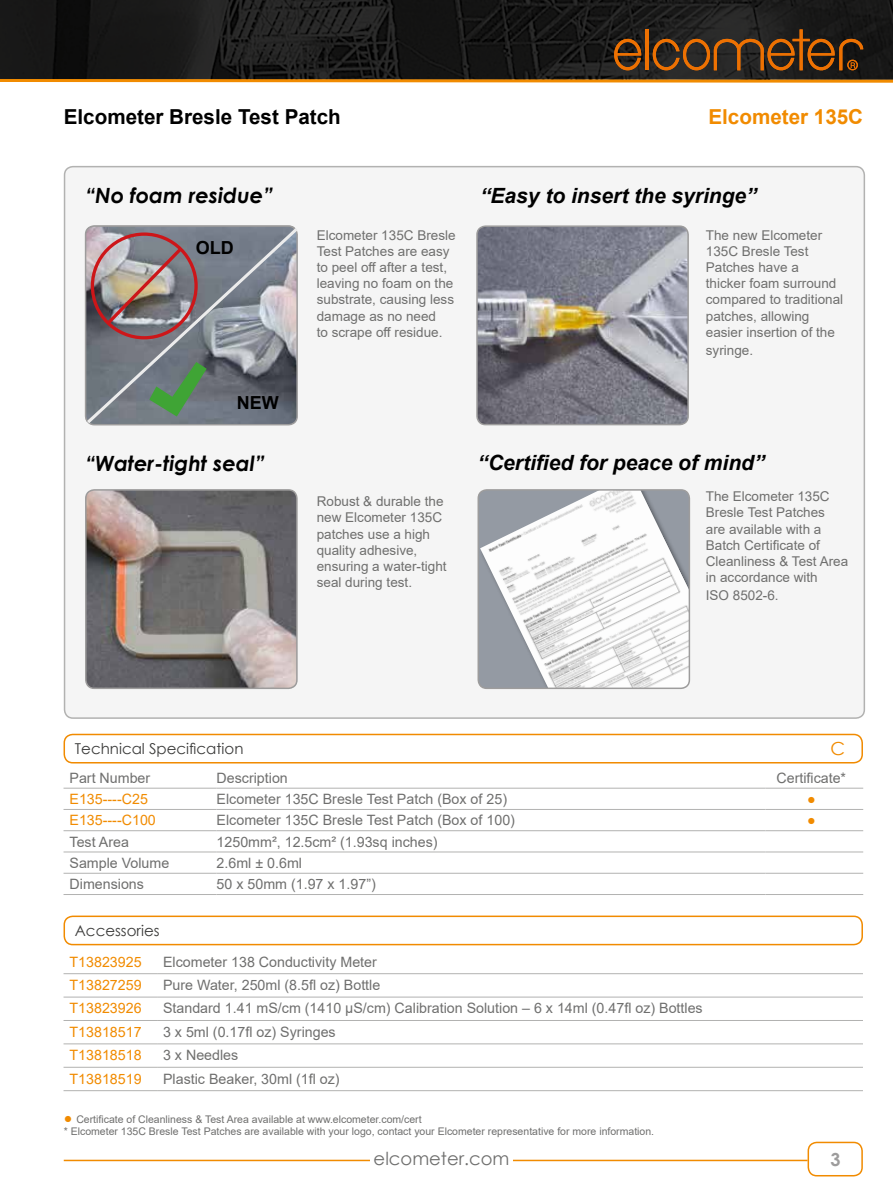
<style>
.page{position:relative;width:893px;height:1191px;background:#fff}
.page>*{position:absolute;margin:0;border:0;box-sizing:border-box;transform-origin:0 0}
.t1{font:italic 700 21px "Arial";color:#000}
.t2{font:italic 700 21px "Century Gothic";color:#000}
.t3{font:700 20.7px "Arial";color:#000}
.t4{font:700 20.7px "Arial";color:#f18b00}
.t5{font:18px "Century Gothic";color:#6f6f6e}
.t6{font:700 18px "Arial";color:#000}
.t7{font:700 18px "Century Gothic";color:#9d9c9c}
.t8{font:18px "Century Gothic";color:#f18b00}
.t9{font:15px "Century Gothic";color:#3c3c3b}
.t10{font:14.25px "Arial";color:#6f6f6e}
.t11{font:14.25px "Arial";color:#f18b00}
.t12{font:13.5px/16.2px "Arial";color:#6f6f6e}
.t13{font:10.5px/12.6px "Arial";color:#6f6f6e}
.s1{font-size:14.25px;color:#f18b00}
</style>
<div class="page">
<div style="left:807px;top:1141px;width:56px;height:35px;border:2px solid #f18b00;border-radius:9px"></div>
<hr style="left:64px;top:1159px;width:743px;height:2px;background:#f18b00">
<div style="left:370px;top:1141px;width:143px;height:48px;background:#fff"></div>
<svg style="left:0;top:0;width:893px;height:77px;background:#191919"></svg>
<hr style="left:645px;top:29px;width:3px;height:41px;background:#ed7102">
<svg style="left:614px;top:39px;width:27px;height:31px"></svg>
<svg style="left:653px;top:29px;width:210px;height:41px;background:#513419"></svg>
<svg style="left:0;top:77px;width:893px;height:6px;background:#a06d27"></svg>
<div style="left:65px;top:167px;width:799px;height:551px;background:#f5f5f5;border-radius:9px"></div>
<hr style="left:64px;top:788px;width:153px;height:1px;background:#b2b2b1">
<hr style="left:64px;top:809px;width:153px;height:1px;background:#b2b2b1">
<hr style="left:64px;top:830px;width:153px;height:1px;background:#b2b2b1">
<hr style="left:64px;top:851px;width:153px;height:1px;background:#b2b2b1">
<hr style="left:64px;top:873px;width:153px;height:1px;background:#b2b2b1">
<hr style="left:64px;top:894px;width:153px;height:1px;background:#b2b2b1">
<hr style="left:217px;top:788px;width:548px;height:1px;background:#b2b2b1">
<hr style="left:765px;top:788px;width:98px;height:1px;background:#b2b2b1">
<hr style="left:217px;top:809px;width:548px;height:1px;background:#b2b2b1">
<hr style="left:765px;top:809px;width:98px;height:1px;background:#b2b2b1">
<hr style="left:217px;top:830px;width:548px;height:1px;background:#b2b2b1">
<hr style="left:765px;top:830px;width:98px;height:1px;background:#b2b2b1">
<hr style="left:217px;top:851px;width:548px;height:1px;background:#b2b2b1">
<hr style="left:765px;top:851px;width:98px;height:1px;background:#b2b2b1">
<hr style="left:217px;top:873px;width:548px;height:1px;background:#b2b2b1">
<hr style="left:765px;top:873px;width:98px;height:1px;background:#b2b2b1">
<hr style="left:217px;top:894px;width:548px;height:1px;background:#b2b2b1">
<hr style="left:765px;top:894px;width:98px;height:1px;background:#b2b2b1">
<div style="left:64px;top:733px;width:799px;height:30px;border:2px solid #f18b00;border-radius:9px"></div>
<div style="left:64px;top:915px;width:799px;height:30px;border:2px solid #f18b00;border-radius:9px"></div>
<hr style="left:64px;top:973px;width:93px;height:1px;background:#b2b2b1">
<hr style="left:64px;top:996px;width:93px;height:1px;background:#b2b2b1">
<hr style="left:64px;top:1020px;width:93px;height:1px;background:#b2b2b1">
<hr style="left:64px;top:1043px;width:93px;height:1px;background:#b2b2b1">
<hr style="left:64px;top:1067px;width:93px;height:1px;background:#b2b2b1">
<hr style="left:64px;top:1090px;width:93px;height:1px;background:#b2b2b1">
<hr style="left:157px;top:973px;width:706px;height:1px;background:#b2b2b1">
<hr style="left:157px;top:996px;width:706px;height:1px;background:#b2b2b1">
<hr style="left:157px;top:1020px;width:706px;height:1px;background:#b2b2b1">
<hr style="left:157px;top:1043px;width:706px;height:1px;background:#b2b2b1">
<hr style="left:157px;top:1067px;width:706px;height:1px;background:#b2b2b1">
<hr style="left:157px;top:1090px;width:706px;height:1px;background:#b2b2b1">
<img style="left:477px;top:228px;width:211px;height:196px">
<div style="left:476px;top:225px;width:213px;height:200px;border:2px solid #9d9c9c;border-radius:9px"></div>
<img style="left:86px;top:492px;width:209px;height:196px">
<div style="left:85px;top:489px;width:213px;height:200px;border:2px solid #9d9c9c;border-radius:9px"></div>
<svg style="left:84px;top:225px;width:214px;height:201px;background:#858589"></svg>
<img style="left:480px;top:490px;width:209px;height:198px">
<div style="left:477px;top:489px;width:213px;height:200px;border:2px solid #9d9c9c;border-radius:9px"></div>
<h2 class="t3" style="left:64px;top:103px;width:279px">Elcometer Bresle Test Patch</h2>
<h2 class="t4" style="left:708px;top:103px;width:156px">Elcometer 135C</h2>
<h1 class="t2" style="left:85px;top:179px;width:190px">“No foam residue”</h1>
<h1 class="t1" style="left:480px;top:181px;width:278px">“Easy to insert the syringe”</h1>
<h3 class="t6" style="left:196px;top:234px;width:39px">OLD</h3>
<h3 class="t6" style="left:237px;top:390px;width:43px">NEW</h3>
<h1 class="t2" style="left:85px;top:447px;width:181px">“Water-tight seal”</h1>
<p class="t12" style="left:317px;top:227px;width:140px">Elcometer 135C Bresle<br>Test Patches are easy to peel off after a test, leaving no foam on the substrate, causing less damage as no need<br>to scrape off residue.</p>
<p class="t12" style="left:706px;top:227px;width:139px">The new Elcometer<br>135C Bresle Test<br>Patches have a<br>thicker foam surround compared to traditional patches, allowing easier insertion of the</p>
<p class="t12" style="left:706px;top:342px;width:49px">syringe.</p>
<h1 class="t1" style="left:477px;top:449px;width:289px">“Certified for peace of mind”</h1>
<p class="t12" style="left:317px;top:493px;width:131px">Robust &amp; durable the new Elcometer 135C patches use a high quality adhesive, ensuring a water-tight seal during test.</p>
<p class="t12" style="left:706px;top:488px;width:144px">The Elcometer 135C<br>Bresle Test Patches<br>are available with a<br>Batch Certificate of<br>Cleanliness &amp; Test Area in accordance with</p>
<p class="t12" style="left:706px;top:587px;width:74px">ISO 8502-6.</p>
<p class="t9" style="left:75px;top:738px;width:170px">Technical Specification</p>
<h3 class="t8" style="left:831px;top:736px;width:16px">C</h3>
<p class="t10" style="left:70px;top:768px;width:82px">Part Number</p>
<p class="t10" style="left:217px;top:768px;width:73px">Description</p>
<p class="t10" style="left:776px;top:768px;width:71px">Certificate*</p>
<p class="t11" style="left:70px;top:789px;width:80px">E135----C25</p>
<p class="t10" style="left:217px;top:789px;width:292px">Elcometer 135C Bresle Test Patch (Box of 25)</p>
<p class="t11" style="left:807px;top:789px;width:10px">●</p>
<p class="t11" style="left:70px;top:810px;width:88px">E135----C100</p>
<p class="t10" style="left:217px;top:810px;width:300px">Elcometer 135C Bresle Test Patch (Box of 100)</p>
<p class="t11" style="left:807px;top:810px;width:10px">●</p>
<p class="t10" style="left:70px;top:831px;width:61px">Test Area</p>
<p class="t10" style="left:217px;top:831px;width:222px">1250mm², 12.5cm² (1.93sq inches)</p>
<p class="t10" style="left:70px;top:853px;width:101px">Sample Volume</p>
<p class="t10" style="left:217px;top:853px;width:87px">2.6ml ± 0.6ml</p>
<p class="t10" style="left:70px;top:874px;width:76px">Dimensions</p>
<p class="t10" style="left:217px;top:874px;width:161px">50 x 50mm (1.97 x 1.97”)</p>
<p class="t9" style="left:75px;top:920px;width:86px">Accessories</p>
<p class="t11" style="left:70px;top:952px;width:74px">T13823925</p>
<p class="t10" style="left:163px;top:952px;width:215px">Elcometer 138 Conductivity Meter</p>
<p class="t11" style="left:70px;top:975px;width:74px">T13827259</p>
<p class="t10" style="left:163px;top:975px;width:219px">Pure Water, 250ml (8.5fl oz) Bottle</p>
<p class="t11" style="left:70px;top:998px;width:74px">T13823926</p>
<p class="t10" style="left:163px;top:998px;width:541px">Standard 1.41 mS/cm (1410 µS/cm) Calibration Solution – 6 x 14ml (0.47fl oz) Bottles</p>
<p class="t11" style="left:70px;top:1022px;width:74px">T13818517</p>
<p class="t10" style="left:163px;top:1022px;width:174px">3 x 5ml (0.17fl oz) Syringes</p>
<p class="t11" style="left:70px;top:1045px;width:74px">T13818518</p>
<p class="t10" style="left:163px;top:1045px;width:77px">3 x Needles</p>
<p class="t11" style="left:70px;top:1068px;width:74px">T13818519</p>
<p class="t10" style="left:163px;top:1068px;width:178px">Plastic Beaker, 30ml (1fl oz)</p>
<p class="t13" style="left:64px;top:1112px;width:592px"><span class="s1">●</span> Certificate of Cleanliness &amp; Test Area available at www.elcometer.com/cert<br>* Elcometer 135C Bresle Test Patches are available with your logo, contact your Elcometer representative for more information.</p>
<h3 class="t5" style="left:374px;top:1145px;width:137px">elcometer.com</h3>
<h3 class="t7" style="left:830px;top:1145px;width:12px">3</h3>
</div>
